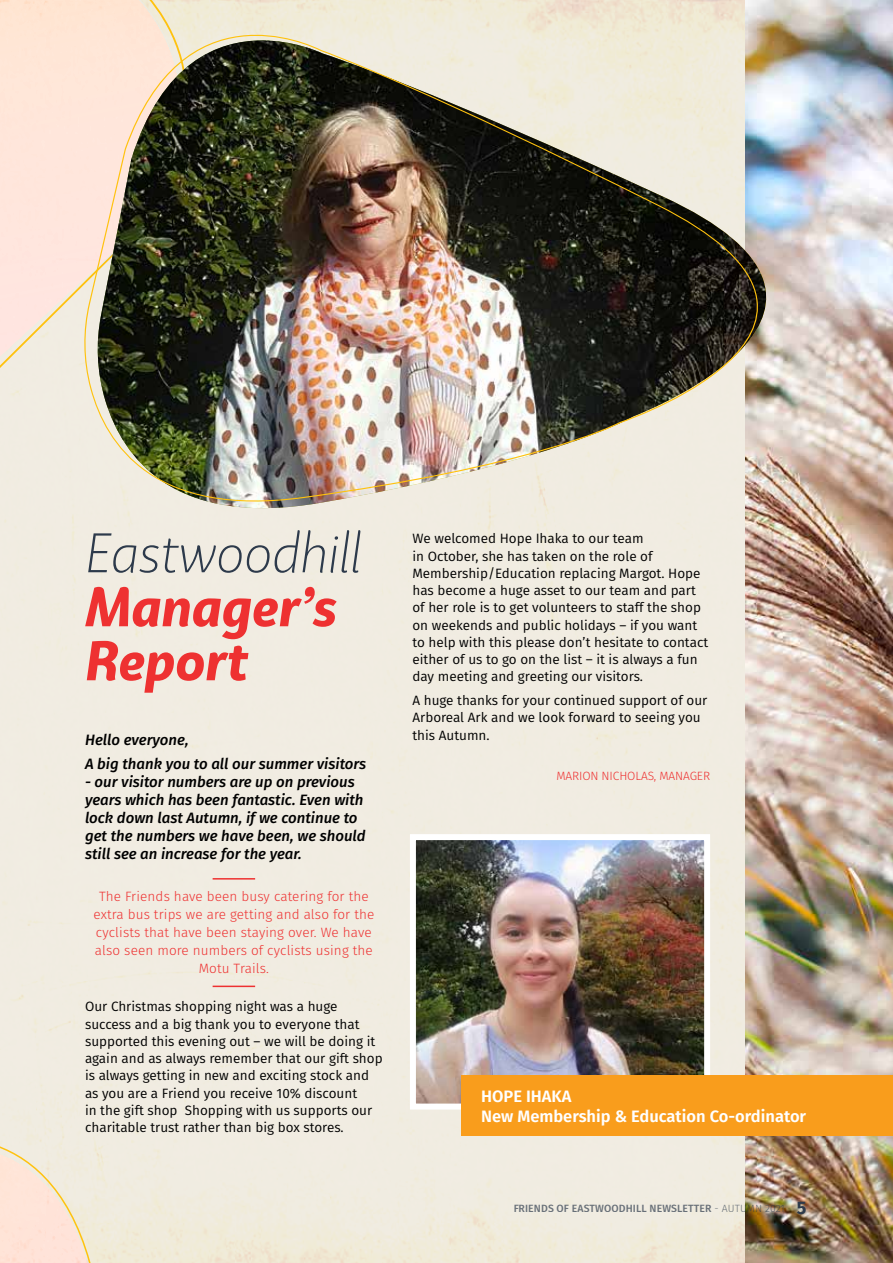
<style>
.page{position:relative;width:893px;height:1263px;background:#efebe1}
.page>*{position:absolute;margin:0;border:0;box-sizing:border-box;transform-origin:0 0}
.t1{font:italic 700 54px/54px "Bw Surco";color:#ee3131}
.t2{font:italic 300 54px "Bw Surco";color:#2d3a4b}
.t3{font:600 16.5px/19.8px "Fira Sans";color:#fff}
.t4{font:italic 500 15px/18px "Fira Sans";color:#000}
.t5{font:13.5px/17.2px "Fira Sans";color:#000}
.t6{font:300 13.5px/18px "Fira Sans";letter-spacing:.01em;color:#ee3131;text-align:center}
.t7{font:300 12px "Fira Sans";letter-spacing:-.01em;color:#ee3131}
.t8{font:500 10.5px "Fira Sans";letter-spacing:.01em;color:#2d3a4b}
.s1{font-weight:300}
.s2{font-weight:700;font-size:18px}
</style>
<div class="page">
<svg style="left:0;top:1115px;width:117px;height:148px"></svg>
<hr style="left:213px;top:878px;width:42px;height:1px;background:#ee3131">
<hr style="left:213px;top:985px;width:42px;height:2px;background:#ee3131">
<img style="left:746px;top:559px;width:147px;height:704px">
<img style="left:0;top:0;width:893px;height:559px">
<img style="left:417px;top:841px;width:286px;height:261px">
<div style="left:410px;top:834px;width:300px;height:275px;border:6px solid #fff"></div>
<div style="left:461px;top:1075px;width:432px;height:60px;background:#f99d1c"></div>
<h1 class="t2" style="left:85px;top:518px;width:278px">Eastwoodhill</h1>
<h1 class="t1" style="left:85px;top:577px;width:254px">Manager’s<br>Report</h1>
<p class="t4" style="left:85px;top:727px;width:283px;line-height:24.3px">Hello everyone,<br>A big thank you to all our summer visitors</p>
<p class="t4" style="left:85px;top:772px;width:282px">- our visitor numbers are up on previous years which has been fantastic. Even with lock down last Autumn, if we continue to get the numbers we have been, we should still see an increase for the year.</p>
<p class="t6" style="left:93px;top:887px;width:282px">The Friends have been busy catering for the extra bus trips we are getting and also for the cyclists that have been staying over. We have also seen more numbers of cyclists using the Motu Trails.</p>
<p class="t5" style="left:85px;top:998px;width:299px">Our Christmas shopping night was a huge success and a big thank you to everyone that supported this evening out – we will be doing it again and as always remember that our gift shop is always getting in new and exciting stock and as you are a Friend you receive 10% discount<br>in the gift shop Shopping with us supports our charitable trust rather than big box stores.</p>
<p class="t5" style="left:412px;top:530px;width:297px">We welcomed Hope Ihaka to our team<br>in October, she has taken on the role of Membership/Education replacing Margot. Hope has become a huge asset to our team and part of her role is to get volunteers to staff the shop on weekends and public holidays – if you want to help with this please don’t hesitate to contact either of us to go on the list – it is always a fun day meeting and greeting our visitors.</p>
<p class="t5" style="left:412px;top:691px;width:296px">A huge thanks for your continued support of our<br>Arboreal Ark and we look forward to seeing you this Autumn.</p>
<p class="t7" style="left:556px;top:767px;width:155px">MARION NICHOLAS, MANAGER</p>
<p class="t3" style="left:481px;top:1085px;width:327px">HOPE IHAKA<br>New Membership &amp; Education Co-ordinator</p>
<p class="t8" style="left:513px;top:1200px;width:295px">FRIENDS OF EASTWOODHILL NEWSLETTER <span class="s1">- AUTUMN 2021</span> <span class="s2">5</span></p>
</div>
